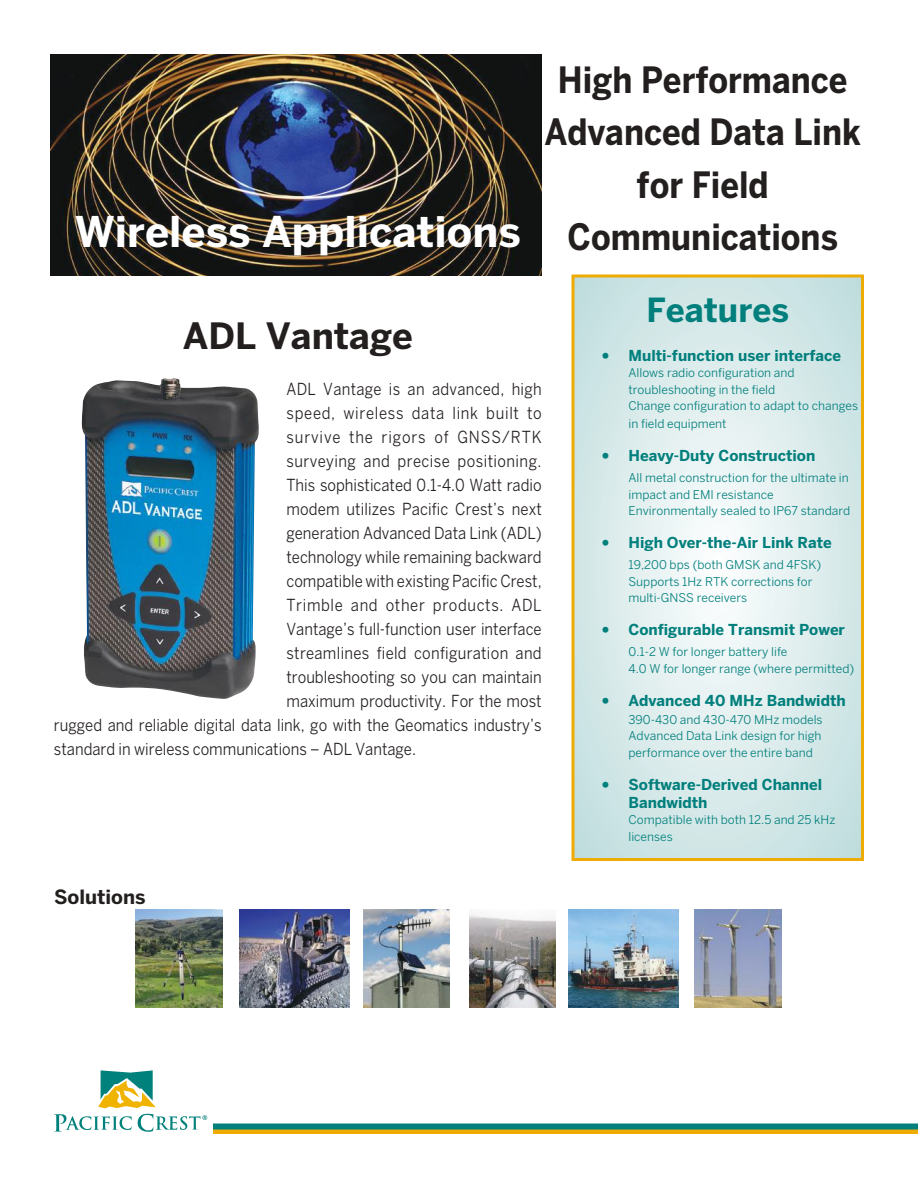
<style>
.page{position:relative;width:918px;height:1188px;background:#fff}
.page>*{position:absolute;margin:0;border:0;box-sizing:border-box;transform-origin:0 0}
.t1{font:700 42px "Benton Sans";color:#fff}
.t2{font:700 36px/52.5px "Benton Sans";color:#241f1f;text-align:center;scale:.9 1}
.t3{font:700 36px "Benton Sans";color:#241f1f}
.t4{font:700 33px "Benton Sans";color:#007f7c}
.t5{font:700 19.5px "Benton Sans";color:#241f1f}
.t6{font:16.5px "Benton Sans";color:#241f1f;scale:.9 1}
.t7{font:16.5px "Benton Sans";letter-spacing:.02em;color:#241f1f;scale:.9 1}
.t8{font:16.5px "Benton Sans";letter-spacing:.045em;color:#241f1f;scale:.9 1}
.t9{font:16.5px "Benton Sans";letter-spacing:.03em;color:#241f1f;scale:.9 1}
.t10{font:16.5px "Benton Sans";letter-spacing:.06em;color:#241f1f;scale:.9 1}
.t11{font:700 15px/18px "Benton Sans";color:#007f7c}
.t12{font:12px/16.5px "Benton Sans";color:#007f7c}
.s1{font-family:"Calibri";font-size:16.5px}
</style>
<div class="page">
<svg style="left:576px;top:278px;width:284px;height:579px;background:#daebeb"></svg>
<div style="left:572px;top:274px;width:292px;height:587px;border:3px solid #eeab03"></div>
<svg style="left:54px;top:1070px;width:153px;height:62px"></svg>
<svg style="left:213px;top:1124px;width:705px;height:6px;background:#138271"></svg>
<hr style="left:213px;top:1130px;width:705px;height:4px;background:#eeab03">
<img style="left:239px;top:910px;width:111px;height:97px">
<img style="left:364px;top:910px;width:86px;height:97px">
<img style="left:469px;top:914px;width:87px;height:93px">
<img style="left:569px;top:910px;width:110px;height:97px">
<img style="left:135px;top:910px;width:88px;height:97px">
<img style="left:51px;top:54px;width:490px;height:222px">
<img style="left:695px;top:910px;width:86px;height:97px">
<img style="left:81px;top:378px;width:178px;height:321px">
<h1 class="t1" style="left:75px;top:206px;width:448px">Wireless Applications</h1>
<h2 class="t2" style="left:544px;top:53px;width:353px">High Performance<br>Advanced Data Link for Field<br>Communications</h2>
<h2 class="t3" style="left:183px;top:315px;width:232px">ADL Vantage</h2>
<h3 class="t7" style="left:286px;top:379px;width:285px">ADL Vantage is an advanced, high</h3>
<h3 class="t8" style="left:286px;top:403px;width:285px">speed, wireless data link built to</h3>
<h3 class="t10" style="left:286px;top:427px;width:285px">survive the rigors of GNSS/RTK</h3>
<h3 class="t9" style="left:286px;top:451px;width:285px">surveying and precise positioning.</h3>
<h3 class="t6" style="left:286px;top:475px;width:285px">This sophisticated 0.1-4.0 Watt radio</h3>
<h3 class="t6" style="left:286px;top:499px;width:285px">modem utilizes Pacific Crest’s next</h3>
<h3 class="t6" style="left:286px;top:523px;width:285px">generation Advanced Data Link (ADL)</h3>
<h3 class="t6" style="left:286px;top:547px;width:285px">technology while remaining backward</h3>
<h3 class="t6" style="left:286px;top:571px;width:285px">compatible with existing Pacific Crest,</h3>
<h3 class="t8" style="left:286px;top:595px;width:285px">Trimble and other products. ADL</h3>
<h3 class="t6" style="left:286px;top:619px;width:285px">Vantage’s full-function user interface</h3>
<h3 class="t7" style="left:286px;top:643px;width:285px">streamlines field configuration and</h3>
<h3 class="t6" style="left:286px;top:667px;width:285px">troubleshooting so you can maintain</h3>
<h3 class="t6" style="left:286px;top:691px;width:285px">maximum productivity. For the most</h3>
<h3 class="t6" style="left:54px;top:715px;width:543px">rugged and reliable digital data link, go with the Geomatics industry’s</h3>
<h3 class="t6" style="left:54px;top:739px;width:404px">standard in wireless communications – ADL Vantage.</h3>
<h3 class="t5" style="left:54px;top:885px;width:93px">Solutions</h3>
<h3 class="t4" style="left:646px;top:290px;width:144px">Features</h3>
<p class="t11" style="left:601px;top:346px;width:241px"><span class="s1">•</span> Multi-function user interface</p>
<p class="t12" style="left:628px;top:364px;width:231px">Allows radio configuration and troubleshooting in the field<br>Change configuration to adapt to changes</p>
<p class="t12" style="left:628px;top:415px;width:100px">in field equipment</p>
<p class="t11" style="left:601px;top:446px;width:215px"><span class="s1">•</span> Heavy-Duty Construction</p>
<p class="t12" style="left:628px;top:469px;width:223px">All metal construction for the ultimate in impact and EMI resistance<br>Environmentally sealed to IP67 standard</p>
<p class="t11" style="left:601px;top:533px;width:232px"><span class="s1">•</span> High Over-the-Air Link Rate</p>
<p class="t12" style="left:628px;top:556px;width:194px">19,200 bps (both GMSK and 4FSK)<br>Supports 1Hz RTK corrections for multi-GNSS receivers</p>
<p class="t11" style="left:601px;top:620px;width:245px"><span class="s1">•</span> Configurable Transmit Power</p>
<p class="t12" style="left:628px;top:643px;width:227px">0.1-2 W for longer battery life<br>4.0 W for longer range (where permitted)</p>
<p class="t11" style="left:601px;top:691px;width:246px"><span class="s1">•</span> Advanced 40 MHz Bandwidth</p>
<p class="t12" style="left:628px;top:711px;width:196px;text-align:justify">390-430 and 430-470 MHz models Advanced Data Link design for high performance over the entire band</p>
<p class="t11" style="left:628px;top:775px;width:195px;text-indent:-27px"><span class="s1">•</span> Software-Derived Channel<br>Bandwidth</p>
<p class="t12" style="left:628px;top:811px;width:208px">Compatible with both 12.5 and 25 kHz licenses</p>
</div>
